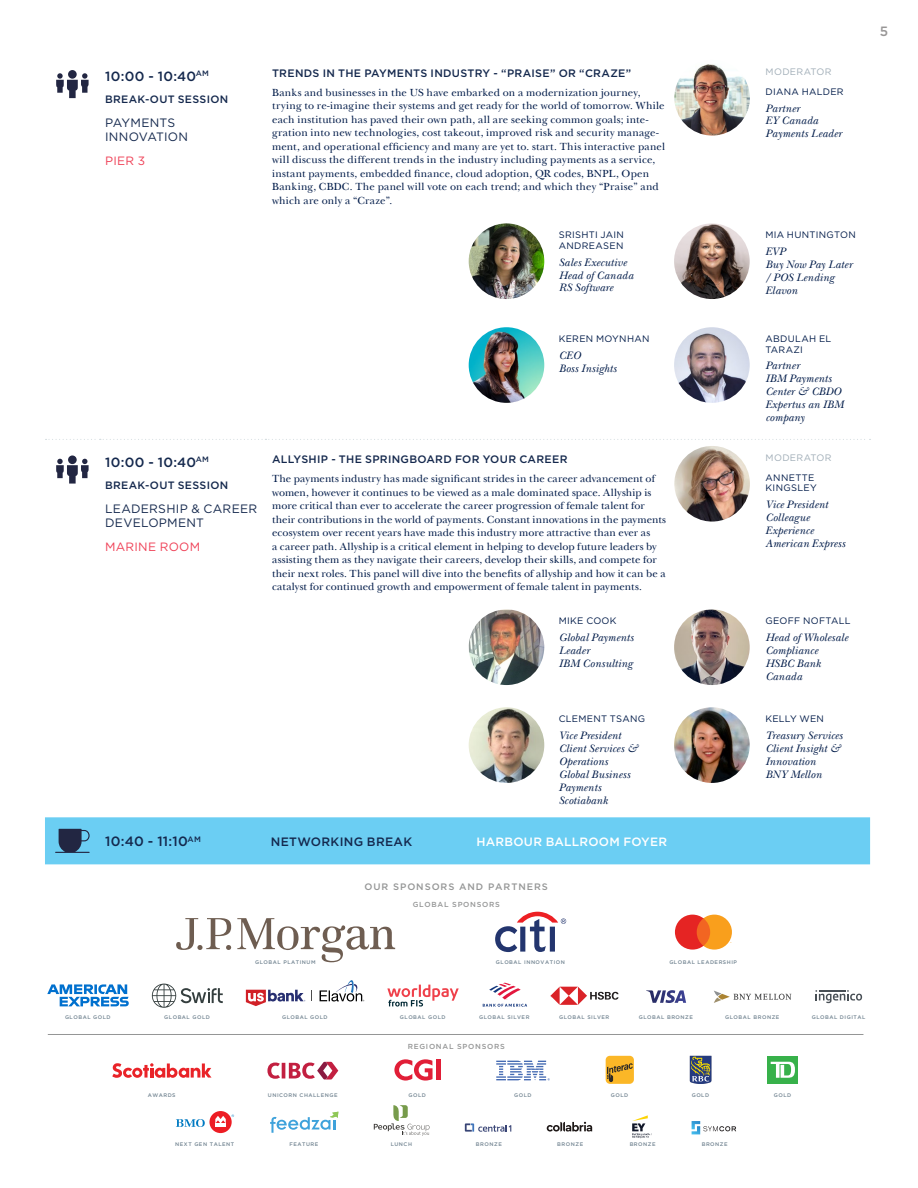
<style>
.page{position:relative;width:918px;height:1188px;background:#fff}
.page>*{position:absolute;margin:0;border:0;box-sizing:border-box;transform-origin:0 0}
.t1{font:500 13.5px "Gotham";letter-spacing:.02em;color:#14284d}
.t2{font:500 13.5px "Gotham";color:#989696}
.t3{font:500 13.35px "Gotham";letter-spacing:.02em;color:#14284d}
.t4{font:12.15px/13.4px "Gotham";letter-spacing:.02em;color:#14284d}
.t5{font:500 12.15px "Gotham";letter-spacing:.025em;color:#14284d}
.t6{font:500 12px "Gotham HTF";letter-spacing:.02em;color:#fff}
.t7{font:12px "Gotham HTF";letter-spacing:.02em;color:#ef4056}
.t8{font:italic 11.25px/12.9px "New Baskerville LT";letter-spacing:.015em;color:#001b49}
.t9{font:10.8px/13.5px "New Baskerville LT";letter-spacing:.01em;color:#001b49}
.t10{font:500 10.8px "Gotham";letter-spacing:.025em;color:#14284d}
.t11{font:500 10.65px "Gotham";letter-spacing:.03em;color:#14284d}
.t12{font:9.3px/10.4px "Gotham";letter-spacing:.03em;color:#001b49}
.t13{font:500 9.3px "Gotham";letter-spacing:.1em;color:#959696}
.t14{font:9.3px "Gotham";letter-spacing:.035em;color:#a0adb7}
.t15{font:500 7.35px "Gotham";letter-spacing:.1em;color:#959696}
.t16{font:500 5.25px "Gotham";letter-spacing:.1em;color:#738592}
</style>
<div class="page">
<svg style="left:176px;top:918px;width:55px;height:32px"></svg>
<svg style="left:237px;top:918px;width:158px;height:44px"></svg>
<svg style="left:495px;top:912px;width:71px;height:40px"></svg>
<svg style="left:47px;top:984px;width:82px;height:22px"></svg>
<svg style="left:483px;top:983px;width:44px;height:24px"></svg>
<hr style="left:48px;top:1034px;width:815px;height:1px;background:#959696">
<svg style="left:320px;top:980px;width:44px;height:21px"></svg>
<svg style="left:246px;top:990px;width:59px;height:16px"></svg>
<svg style="left:152px;top:984px;width:71px;height:24px"></svg>
<svg style="left:646px;top:990px;width:40px;height:13px"></svg>
<svg style="left:714px;top:991px;width:77px;height:12px"></svg>
<svg style="left:550px;top:987px;width:68px;height:18px"></svg>
<svg style="left:675px;top:915px;width:57px;height:35px;background:#f17b43"></svg>
<svg style="left:387px;top:985px;width:72px;height:22px"></svg>
<svg style="left:815px;top:990px;width:47px;height:13px"></svg>
<svg style="left:112px;top:1063px;width:100px;height:15px"></svg>
<svg style="left:267px;top:1062px;width:71px;height:18px"></svg>
<div style="left:767px;top:1056px;width:31px;height:27px;background:#37b14a"></div>
<svg style="left:771px;top:1062px;width:24px;height:16px"></svg>
<svg style="left:394px;top:1059px;width:39px;height:22px"></svg>
<hr style="left:436px;top:1060px;width:4px;height:20px;background:#e11e37">
<svg style="left:496px;top:1061px;width:54px;height:19px"></svg>
<div style="left:606px;top:1056px;width:28px;height:28px;background:#fbb727;border-radius:4px"></div>
<svg style="left:607px;top:1063px;width:26px;height:19px"></svg>
<svg style="left:690px;top:1056px;width:21px;height:28px"></svg>
<svg style="left:270px;top:1112px;width:68px;height:21px"></svg>
<svg style="left:374px;top:1105px;width:55px;height:31px"></svg>
<div style="left:209px;top:1111px;width:23px;height:22px;background:#ed1d24;border-radius:50%"></div>
<svg style="left:176px;top:1119px;width:29px;height:8px"></svg>
<svg style="left:215px;top:1114px;width:19px;height:13px"></svg>
<svg style="left:632px;top:1115px;width:20px;height:23px"></svg>
<svg style="left:692px;top:1121px;width:44px;height:13px"></svg>
<svg style="left:547px;top:1122px;width:45px;height:10px"></svg>
<svg style="left:465px;top:1123px;width:46px;height:9px"></svg>
<svg style="left:46px;top:439px;width:825px;height:1px"></svg>
<svg style="left:56px;top:73px;width:33px;height:25px"></svg>
<div style="left:68px;top:70px;width:9px;height:9px;background:#222642;border-radius:50%"></div>
<img style="left:674px;top:60px;width:76px;height:76px;border-radius:38px">
<img style="left:469px;top:223px;width:75px;height:76px;border-radius:38px">
<img style="left:674px;top:223px;width:76px;height:76px;border-radius:38px">
<img style="left:469px;top:327px;width:75px;height:76px;border-radius:38px">
<img style="left:674px;top:327px;width:76px;height:76px;border-radius:38px">
<svg style="left:56px;top:459px;width:33px;height:25px"></svg>
<div style="left:68px;top:455px;width:9px;height:9px;background:#222642;border-radius:50%"></div>
<img style="left:674px;top:446px;width:76px;height:76px;border-radius:38px">
<img style="left:469px;top:609px;width:75px;height:76px;border-radius:38px">
<img style="left:674px;top:609px;width:76px;height:76px;border-radius:38px">
<img style="left:469px;top:707px;width:75px;height:76px;border-radius:38px">
<img style="left:674px;top:707px;width:76px;height:76px;border-radius:38px">
<div style="left:45px;top:817px;width:825px;height:47px;background:#6bcef3"></div>
<p class="t3" style="left:105px;top:67px;width:105px">10:00 - 10:40<sup>AM</sup></p>
<p class="t11" style="left:105px;top:92px;width:125px">BREAK-OUT SESSION</p>
<p class="t4" style="left:105px;top:116px;width:84px">PAYMENTS<br>INNOVATION</p>
<p class="t7" style="left:105px;top:154px;width:41px">PIER 3</p>
<p class="t10" style="left:272px;top:66px;width:361px">TRENDS IN THE PAYMENTS INDUSTRY - “PRAISE” OR “CRAZE”</p>
<p class="t9" style="left:272px;top:86px;width:394px">Banks and businesses in the US have embarked on a modernization journey, trying to re-imagine their systems and get ready for the world of tomorrow. While each institution has paved their own path, all are seeking common goals; inte&shy;gration into new technologies, cost takeout, improved risk and security manage&shy;ment, and operational efficiency and many are yet to. start. This interactive panel will discuss the different trends in the industry including payments as a service, instant payments, embedded finance, cloud adoption, QR codes, BNPL, Open Banking, CBDC. The panel will vote on each trend; and which they “Praise” and which are only a “Craze”.</p>
<p class="t12" style="left:559px;top:230px;width:67px">SRISHTI JAIN<br>ANDREASEN</p>
<p class="t8" style="left:559px;top:256px;width:76px">Sales Executive<br>Head of Canada<br>RS Software</p>
<p class="t12" style="left:559px;top:334px;width:92px">KEREN MOYNHAN</p>
<p class="t8" style="left:559px;top:349px;width:59px">CEO<br>Boss Insights</p>
<p class="t3" style="left:105px;top:453px;width:105px">10:00 - 10:40<sup>AM</sup></p>
<p class="t11" style="left:105px;top:478px;width:125px">BREAK-OUT SESSION</p>
<p class="t4" style="left:105px;top:502px;width:153px">LEADERSHIP &amp; CAREER<br>DEVELOPMENT</p>
<p class="t7" style="left:105px;top:540px;width:97px">MARINE ROOM</p>
<p class="t10" style="left:272px;top:452px;width:297px">ALLYSHIP - THE SPRINGBOARD FOR YOUR CAREER</p>
<p class="t9" style="left:272px;top:472px;width:395px">The payments industry has made significant strides in the career advancement of women, however it continues to be viewed as a male dominated space. Allyship is more critical than ever to accelerate the career progression of female talent for their contributions in the world of payments. Constant innovations in the payments ecosystem over recent years have made this industry more attractive than ever as<br>a career path. Allyship is a critical element in helping to develop future leaders by assisting them as they navigate their careers, develop their skills, and compete for their next roles. This panel will dive into the benefits of allyship and how it can be a catalyst for continued growth and empowerment of female talent in payments.</p>
<p class="t12" style="left:559px;top:616px;width:59px">MIKE COOK</p>
<p class="t8" style="left:559px;top:631px;width:76px">Global Payments<br>Leader<br>IBM Consulting</p>
<p class="t12" style="left:559px;top:714px;width:88px">CLEMENT TSANG</p>
<p class="t8" style="left:559px;top:729px;width:81px">Vice President<br>Client Services &amp;<br>Operations<br>Global Business<br>Payments<br>Scotiabank</p>
<p class="t1" style="left:105px;top:833px;width:97px">10:40 - 11:10<sup>AM</sup></p>
<p class="t5" style="left:271px;top:833px;width:143px">NETWORKING BREAK</p>
<p class="t6" style="left:476px;top:835px;width:192px">HARBOUR BALLROOM FOYER</p>
<p class="t13" style="left:365px;top:881px;width:185px">OUR SPONSORS AND PARTNERS</p>
<p class="t15" style="left:413px;top:900px;width:89px">GLOBAL SPONSORS</p>
<p class="t14" style="left:766px;top:66px;width:68px">MODERATOR</p>
<p class="t12" style="left:766px;top:86px;width:80px">DIANA HALDER</p>
<p class="t8" style="left:766px;top:102px;width:78px">Partner<br>EY Canada<br>Payments Leader</p>
<p class="t2" style="left:880px;top:22px;width:10px">5</p>
<p class="t12" style="left:765px;top:230px;width:92px">MIA HUNTINGTON</p>
<p class="t8" style="left:765px;top:245px;width:88px">EVP<br>Buy Now Pay Later / POS Lending<br>Elavon</p>
<p class="t12" style="left:765px;top:334px;width:68px">ABDULAH EL<br>TARAZI</p>
<p class="t8" style="left:765px;top:359px;width:80px">Partner<br>IBM Payments<br>Center &amp; CBDO<br>Expertus an IBM company</p>
<p class="t14" style="left:766px;top:452px;width:68px">MODERATOR</p>
<p class="t12" style="left:766px;top:472px;width:53px">ANNETTE<br>KINGSLEY</p>
<p class="t8" style="left:766px;top:498px;width:81px">Vice President<br>Colleague<br>Experience<br>American Express</p>
<p class="t12" style="left:765px;top:616px;width:87px">GEOFF NOFTALL</p>
<p class="t8" style="left:765px;top:631px;width:84px">Head of Wholesale<br>Compliance<br>HSBC Bank<br>Canada</p>
<p class="t12" style="left:765px;top:714px;width:60px">KELLY WEN</p>
<p class="t8" style="left:765px;top:729px;width:79px">Treasury Services<br>Client Insight &amp;<br>Innovation<br>BNY Mellon</p>
<p class="t16" style="left:255px;top:959px;width:62px">GLOBAL PLATINUM</p>
<p class="t16" style="left:496px;top:959px;width:71px">GLOBAL INNOVATION</p>
<p class="t16" style="left:669px;top:959px;width:69px">GLOBAL LEADERSHIP</p>
<p class="t16" style="left:400px;top:1013px;width:47px">GLOBAL GOLD</p>
<p class="t16" style="left:812px;top:1014px;width:55px">GLOBAL DIGITAL</p>
<p class="t16" style="left:65px;top:1014px;width:47px">GLOBAL GOLD</p>
<p class="t16" style="left:282px;top:1014px;width:47px">GLOBAL GOLD</p>
<p class="t16" style="left:479px;top:1014px;width:52px">GLOBAL SILVER</p>
<p class="t16" style="left:164px;top:1014px;width:47px">GLOBAL GOLD</p>
<p class="t16" style="left:559px;top:1014px;width:52px">GLOBAL SILVER</p>
<p class="t16" style="left:639px;top:1014px;width:56px">GLOBAL BRONZE</p>
<p class="t16" style="left:725px;top:1014px;width:56px">GLOBAL BRONZE</p>
<p class="t15" style="left:408px;top:1042px;width:99px">REGIONAL SPONSORS</p>
<p class="t16" style="left:148px;top:1092px;width:29px">AWARDS</p>
<p class="t16" style="left:268px;top:1092px;width:71px">UNICORN CHALLENGE</p>
<p class="t16" style="left:408px;top:1092px;width:19px">GOLD</p>
<p class="t16" style="left:514px;top:1092px;width:19px">GOLD</p>
<p class="t16" style="left:611px;top:1092px;width:19px">GOLD</p>
<p class="t16" style="left:692px;top:1092px;width:19px">GOLD</p>
<p class="t16" style="left:774px;top:1092px;width:19px">GOLD</p>
<p class="t16" style="left:175px;top:1141px;width:60px">NEXT GEN TALENT</p>
<p class="t16" style="left:290px;top:1141px;width:30px">FEATURE</p>
<p class="t16" style="left:391px;top:1141px;width:23px">LUNCH</p>
<p class="t16" style="left:476px;top:1141px;width:27px">BRONZE</p>
<p class="t16" style="left:557px;top:1141px;width:27px">BRONZE</p>
<p class="t16" style="left:630px;top:1141px;width:27px">BRONZE</p>
<p class="t16" style="left:702px;top:1141px;width:27px">BRONZE</p>
</div>
